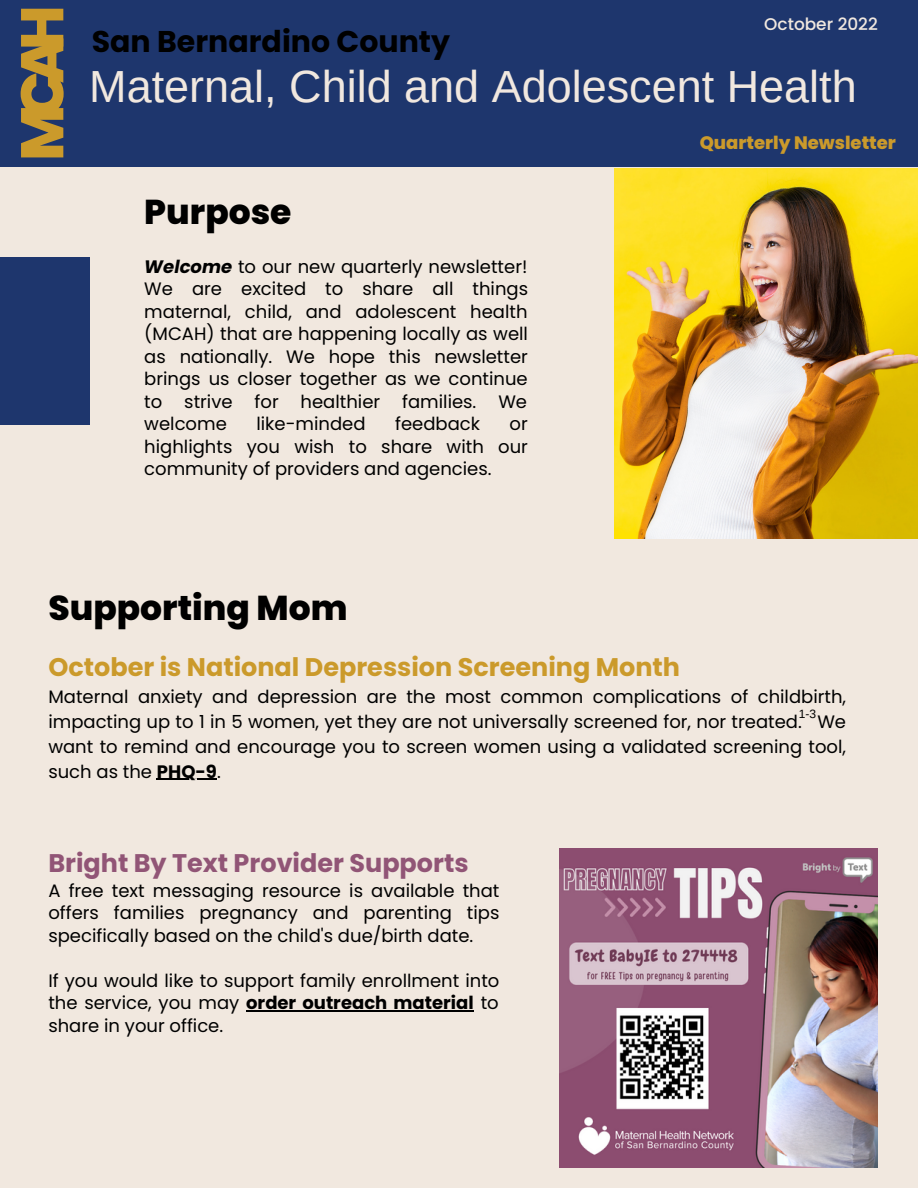
<style>
.page{position:relative;width:918px;height:1188px;background:#f1e8df}
.page>*{position:absolute;margin:0;border:0;box-sizing:border-box;transform-origin:0 0}
.t1{font:800 60px "Poppins";color:#cb9a2b}
.t2{font:45px "Arimo";color:#f1e8df}
.t3{font:800 34.5px "Poppins";color:#000}
.t4{font:700 30px "Poppins";color:#000}
.t5{font:700 25.5px "Poppins";color:#cb9a2b}
.t6{font:700 25.5px "Poppins";color:#915576}
.t7{font:18px/22.5px "Poppins";color:#000;text-align:justify}
.t8{font:800 18px "Poppins";color:#cb9a2b}
.t9{font:500 16.95px "Poppins";color:#f1e8df}
.t10{font:12px "Arimo";color:#000}
.s1{font-weight:700;font-style:italic}
.s2{font-weight:700}
</style>
<div class="page">
<div style="left:0;top:0;width:918px;height:166px;background:#1e366d"></div>
<img style="left:615px;top:169px;width:303px;height:369px">
<div style="left:0;top:257px;width:90px;height:168px;background:#1e366d"></div>
<img style="left:559px;top:849px;width:319px;height:318px">
<hr style="left:246px;top:1011px;width:228px;height:1px;background:#000">
<hr style="left:157px;top:779px;width:60px;height:1px;background:#000">
<h1 class="t1" style="left:0;top:117px;width:113px;rotate:-90deg">CAH</h1>
<h1 class="t1" style="left:0;top:161px;width:58px;rotate:-90deg">M</h1>
<h3 class="t4" style="left:92px;top:20px;width:360px">San Bernardino County</h3>
<p class="t9" style="left:764px;top:13px;width:115px">October 2022</p>
<h2 class="t2" style="left:89px;top:61px;width:769px">Maternal, Child and Adolescent Health</h2>
<h3 class="t3" style="left:144px;top:188px;width:149px">Purpose</h3>
<p class="t7" style="left:144px;top:255px;width:385px"><span class="s1">Welcome</span> to our new quarterly newsletter!<br>We are excited to share all things maternal, child, and adolescent health (MCAH) that are happening locally as well as nationally. We hope this newsletter brings us closer together as we continue to strive for healthier families. We welcome</p>
<p class="t7" style="left:256px;top:413px;width:111px">like-minded</p>
<p class="t7" style="left:395px;top:413px;width:86px">feedback</p>
<p class="t7" style="left:144px;top:413px;width:385px;text-indent:365px">or highlights you wish to share with our community of providers and agencies.</p>
<p class="t8" style="left:700px;top:130px;width:198px">Quarterly Newsletter</p>
<h3 class="t3" style="left:48px;top:584px;width:301px">Supporting Mom</h3>
<h3 class="t5" style="left:48px;top:650px;width:633px">October is National Depression Screening Month</h3>
<p class="t7" style="left:48px;top:685px;width:799px;line-height:24.8px">Maternal anxiety and depression are the most common complications of childbirth, impacting up to 1 in 5 women, yet they are not universally screened for, nor treated. We want to remind and encourage you to screen women using a validated screening tool, such as the <span class="s2">PHQ-9</span>.</p>
<p class="t10" style="left:799px;top:708px;width:19px">1-3</p>
<h3 class="t6" style="left:48px;top:845px;width:422px">Bright By Text Provider Supports</h3>
<p class="t7" style="left:48px;top:879px;width:453px">A free text messaging resource is available that offers families pregnancy and parenting tips specifically based on the child's due/birth date.</p>
<p class="t7" style="left:48px;top:969px;width:453px">If you would like to support family enrollment into the service, you may <span class="s2">order outreach material</span> to share in your office.</p>
</div>
